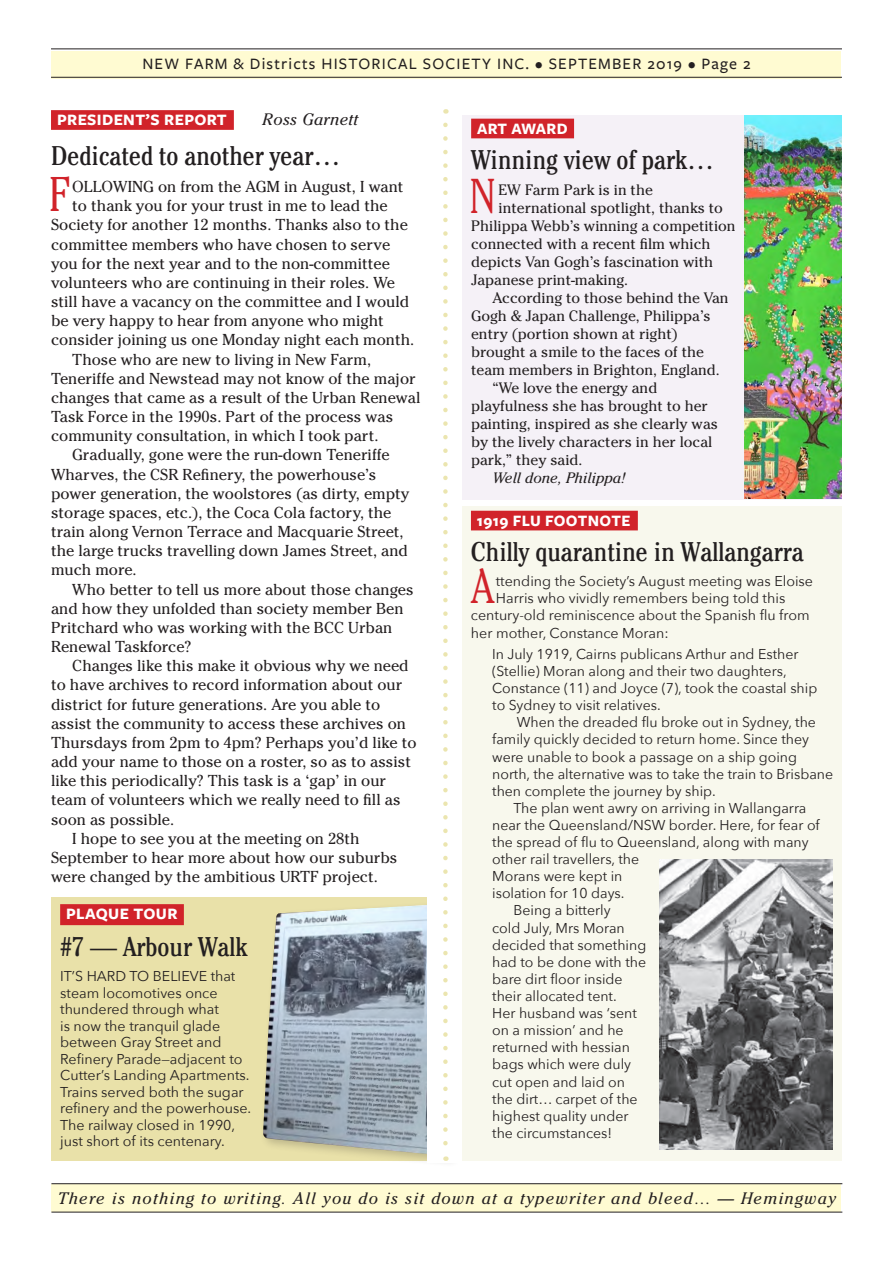
<style>
.page{position:relative;width:893px;height:1263px;background:#fff}
.page>*{position:absolute;margin:0;border:0;box-sizing:border-box;transform-origin:0 0}
.Newsletter-text-intr{font:300 condensed 48.9px "Cheltenham";color:#d1232a}
.SanSerif_N_letter_Te{font:300 condensed 48.9px "Cheltenham";color:#d1232a}
.Newsletter-text-intr-2{font:300 condensed 48.6px "Cheltenham";color:#d1232a}
.Headline{font:condensed 27px "Cheltenham";color:#231f20}
.Quotation-Bottom_Lin{font:italic 16.5px "Cheltenham";letter-spacing:.075em;color:#231f20}
.t1{font:500 16.5px "Freight Sans Pro";letter-spacing:.07em;color:#231f20}
.Article-REV_AUTHOR{font:700 16.5px "Freight Sans Pro";letter-spacing:.02em;color:#fff}
.Article-REV_AUTHOR-2{font:italic 16.5px "Cheltenham";letter-spacing:.02em;color:#231f20}
.Newsletter-text{font:15.75px/19.2px "Cheltenham";color:#231f20}
.Newsletter-text-intr-3{font:15.75px "Cheltenham";color:#231f20}
.Newsletter-text-2{font:15px/18px "Cheltenham";color:#231f20}
.Newsletter-text-intr-4{font:15px "Cheltenham";color:#231f20}
.Newsletter-text-3{font:italic 15px "Cheltenham";color:#231f20}
.SanSerif_N_letter_Te-2{font:14.25px/17.1px "Avenir Next";color:#231f20}
.Caption-no_intro{font:14.25px/16.5px "Avenir Next";color:#231f20}
</style>
<div class="page">
<div style="left:51px;top:51px;width:789px;height:28px;background:#fffbd2"></div>
<hr style="left:51px;top:48px;width:791px;height:1px;background:#231f20">
<hr style="left:51px;top:77px;width:791px;height:1px;background:#231f20">
<div style="left:51px;top:1184px;width:789px;height:28px;background:#fffbd2"></div>
<hr style="left:51px;top:1183px;width:791px;height:1px;background:#231f20">
<hr style="left:51px;top:1212px;width:791px;height:1px;background:#231f20">
<div style="left:52px;top:897px;width:378px;height:264px;background:#e9e1a9"></div>
<div style="left:60px;top:904px;width:124px;height:21px;background:#d1232a"></div>
<div style="left:259px;top:901px;width:203px;height:267px;background:#231f20;opacity:.22"></div>
<img style="left:263px;top:904px;width:164px;height:252px">
<div style="left:427px;top:884px;width:40px;height:279px;background:#fff"></div>
<div style="left:463px;top:115px;width:379px;height:384px;background:#f5f1f7"></div>
<div style="left:471px;top:119px;width:103px;height:19px;background:#d1232a"></div>
<img style="left:744px;top:116px;width:97px;height:382px">
<div style="left:462px;top:507px;width:380px;height:654px;background:#f8f8ed"></div>
<div style="left:471px;top:511px;width:167px;height:19px;background:#d1232a"></div>
<div style="left:51px;top:110px;width:183px;height:20px;background:#d1232a"></div>
<svg style="left:443px;top:125px;width:5px;height:1036px"></svg>
<img style="left:660px;top:860px;width:172px;height:289px">
<p class="t1" style="left:142px;top:53px;width:610px">NEW FARM &amp; Districts HISTORICAL SOCIETY INC. • SEPTEMBER 2019 • Page 2</p>
<p class="Article-REV_AUTHOR" style="left:57px;top:108px;width:171px">PRESIDENT’S REPORT</p>
<p class="Article-REV_AUTHOR-2" style="left:263px;top:110px;width:97px">Ross Garnett</p>
<p class="Headline" style="left:51px;top:139px;width:291px">Dedicated to another year…</p>
<p class="Newsletter-text-intr-2" style="left:48px;top:166px;width:23px">F</p>
<p class="Newsletter-text-intr-3" style="left:72px;top:178px;width:333px">OLLOWING on from the AGM in August, I want</p>
<p class="Newsletter-text-intr-3" style="left:72px;top:197px;width:317px">to thank you for your trust in me to lead the</p>
<p class="Newsletter-text-intr-3" style="left:51px;top:216px;width:358px">Society for another 12 months. Thanks also to the</p>
<p class="Newsletter-text-intr-3" style="left:51px;top:235px;width:341px">committee members who have chosen to serve</p>
<p class="Newsletter-text-intr-3" style="left:51px;top:254px;width:340px">you for the next year and to the non-committee</p>
<p class="Newsletter-text-intr-3" style="left:51px;top:273px;width:345px">volunteers who are continuing in their roles. We</p>
<p class="Newsletter-text-intr-3" style="left:51px;top:292px;width:360px">still have a vacancy on the committee and I would</p>
<p class="Newsletter-text-intr-3" style="left:51px;top:312px;width:334px">be very happy to hear from anyone who might</p>
<p class="Newsletter-text-intr-3" style="left:51px;top:331px;width:365px">consider joining us one Monday night each month.</p>
<p class="Newsletter-text" style="left:51px;top:350px;width:371px;text-indent:21px">Those who are new to living in New Farm, Teneriffe and Newstead may not know of the major changes that came as a result of the Urban Renewal Task Force in the 1990s. Part of the process was community consultation, in which I took part.</p>
<p class="Newsletter-text" style="left:51px;top:445px;width:360px;text-indent:21px">Gradually, gone were the run-down Teneriffe Wharves, the CSR Refinery, the powerhouse’s power generation, the woolstores (as dirty, empty storage spaces, etc.), the Coca Cola factory, the train along Vernon Terrace and Macquarie Street, the large trucks travelling down James Street, and much more.</p>
<p class="Newsletter-text" style="left:51px;top:580px;width:364px;text-indent:21px">Who better to tell us more about those changes and how they unfolded than society member Ben Pritchard who was working with the BCC Urban Renewal Taskforce?</p>
<p class="Newsletter-text" style="left:51px;top:656px;width:367px;text-indent:21px">Changes like this make it obvious why we need to have archives to record information about our district for future generations. Are you able to assist the community to access these archives on Thursdays from 2pm to 4pm? Perhaps you’d like to add your name to those on a roster, so as to assist like this periodically? This task is a ‘gap’ in our team of volunteers which we really need to fill as soon as possible.</p>
<p class="Newsletter-text" style="left:51px;top:829px;width:348px;text-indent:21px">I hope to see you at the meeting on 28th<br>September to hear more about how our suburbs were changed by the ambitious URTF project.</p>
<p class="Article-REV_AUTHOR" style="left:66px;top:902px;width:113px">PLAQUE TOUR</p>
<p class="Headline" style="left:60px;top:931px;width:189px">#7 — Arbour Walk</p>
<p class="Caption-no_intro" style="left:60px;top:967px;width:193px">IT’S HARD TO BELIEVE that steam locomotives once thundered through what<br>is now the tranquil glade between Gray Street and<br>Refinery Parade—adjacent to<br>Cutter’s Landing Apartments.<br>Trains served both the sugar refinery and the powerhouse.<br>The railway closed in 1990, just short of its centenary.</p>
<p class="Article-REV_AUTHOR" style="left:477px;top:117px;width:92px">ART AWARD</p>
<p class="Headline" style="left:471px;top:143px;width:244px">Winning view of park…</p>
<p class="Newsletter-text-intr" style="left:469px;top:167px;width:29px">N</p>
<p class="Newsletter-text-intr-4" style="left:499px;top:181px;width:156px">EW Farm Park is in the</p>
<p class="Newsletter-text-intr-4" style="left:499px;top:199px;width:226px">international spotlight, thanks to</p>
<p class="Newsletter-text-intr-4" style="left:471px;top:217px;width:266px">Philippa Webb’s winning a competition</p>
<p class="Newsletter-text-intr-4" style="left:471px;top:235px;width:241px">connected with a recent film which</p>
<p class="Newsletter-text-intr-4" style="left:471px;top:253px;width:244px">depicts Van Gogh’s fascination with</p>
<p class="Newsletter-text-intr-4" style="left:471px;top:271px;width:158px">Japanese print-making.</p>
<p class="Newsletter-text-2" style="left:471px;top:289px;width:259px;text-indent:21px">According to those behind the Van Gogh &amp; Japan Challenge, Philippa’s entry (portion shown at right) brought a smile to the faces of the team members in Brighton, England.</p>
<p class="Newsletter-text-2" style="left:471px;top:379px;width:248px;text-indent:21px">“We love the energy and playfulness she has brought to her painting, inspired as she clearly was by the lively characters in her local park,” they said.</p>
<p class="Newsletter-text-3" style="left:492px;top:469px;width:134px">Well done, Philippa!</p>
<p class="Article-REV_AUTHOR" style="left:477px;top:509px;width:155px">1919 FLU FOOTNOTE</p>
<p class="Headline" style="left:471px;top:535px;width:334px">Chilly quarantine in Wallangarra</p>
<p class="SanSerif_N_letter_Te" style="left:472px;top:558px;width:23px">A</p>
<p class="SanSerif_N_letter_Te-2" style="left:496px;top:572px;width:319px">ttending the Society’s August meeting was Eloise</p>
<p class="SanSerif_N_letter_Te-2" style="left:496px;top:589px;width:291px">Harris who vividly remembers being told this</p>
<p class="SanSerif_N_letter_Te-2" style="left:471px;top:606px;width:340px">century-old reminiscence about the Spanish flu from</p>
<p class="SanSerif_N_letter_Te-2" style="left:471px;top:623px;width:199px">her mother, Constance Moran:</p>
<p class="SanSerif_N_letter_Te-2" style="left:492px;top:645px;width:327px">In July 1919, Cairns publicans Arthur and Esther (Stellie) Moran along and their two daughters, Constance (11) and Joyce (7), took the coastal ship to Sydney to visit relatives.</p>
<p class="SanSerif_N_letter_Te-2" style="left:492px;top:713px;width:342px;text-indent:25px">When the dreaded flu broke out in Sydney, the family quickly decided to return home. Since they were unable to book a passage on a ship going north, the alternative was to take the train to Brisbane then complete the journey by ship.</p>
<p class="SanSerif_N_letter_Te-2" style="left:492px;top:799px;width:329px;text-indent:21px">The plan went awry on arriving in Wallangarra near the Queensland/NSW border. Here, for fear of the spread of flu to Queensland, along with many other rail travellers, the<br>Morans were kept in<br>isolation for 10 days.</p>
<p class="SanSerif_N_letter_Te-2" style="left:492px;top:901px;width:156px;text-indent:21px">Being a bitterly<br>cold July, Mrs Moran decided that something had to be done with the bare dirt floor inside their allocated tent.<br>Her husband was ‘sent on a mission’ and he returned with hessian bags which were duly cut open and laid on the dirt… carpet of the highest quality under the circumstances!</p>
<p class="Quotation-Bottom_Lin" style="left:58px;top:1188px;width:780px">There is nothing to writing. All you do is sit down at a typewriter and bleed… — Hemingway</p>
</div>
